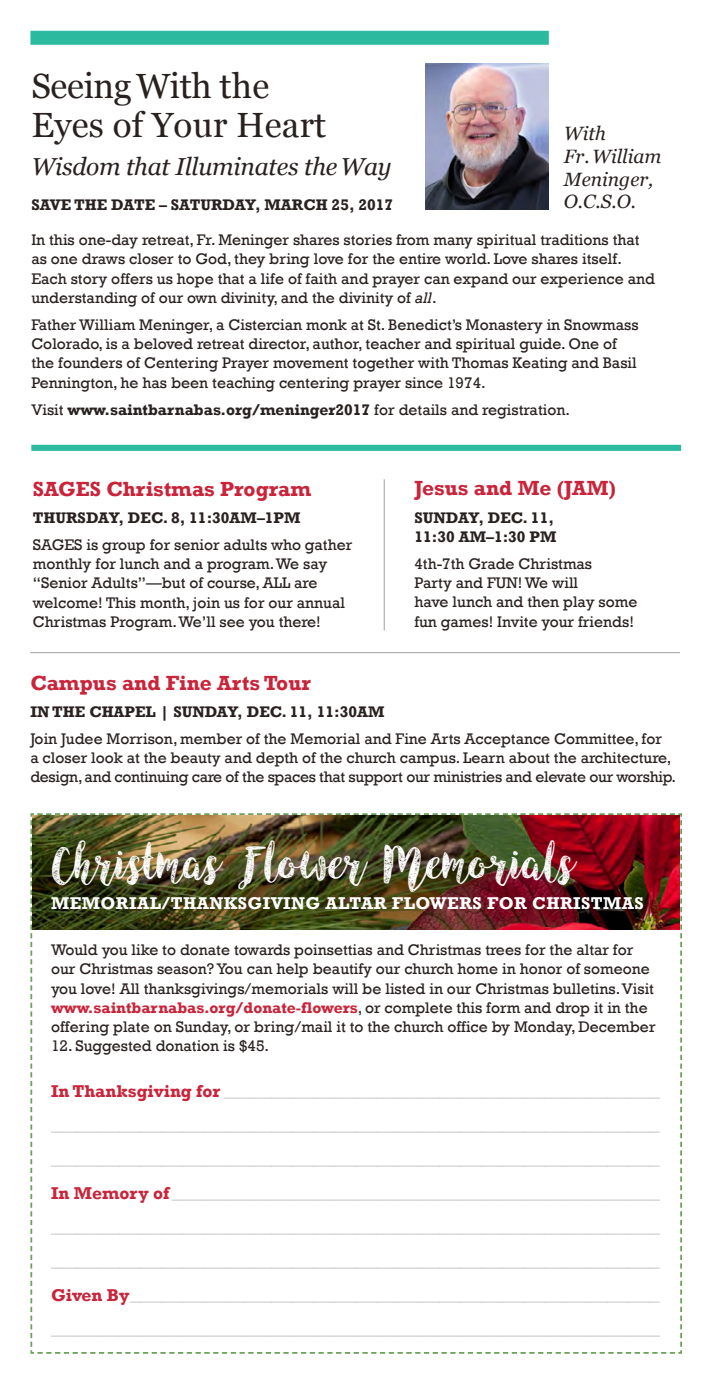
<style>
.page{position:relative;width:714px;height:1386px;background:#fff}
.page>*{position:absolute;margin:0;border:0;box-sizing:border-box;transform-origin:0 0}
.t1{font:49px "Angeline Vintage";color:#fff}
.t2{font:35px/38.5px "Georgia";letter-spacing:.005em;color:#28211f}
.t3{font:italic 24.5px "Georgia";letter-spacing:-.01em;color:#28211f}
.t4{font:700 21px "Rockwell";color:#c9243a}
.t5{font:italic 19.25px/22.8px "Georgia";color:#28211f}
.t6{font:700 17.5px "Rockwell";letter-spacing:.025em;color:#fff}
.t7{font:15.75px/19.2px "Rockwell";color:#28211f}
.t8{font:700 15.75px/19.2px "Rockwell";color:#28211f}
.t9{font:700 10.5px "Rockwell";color:#939598}
.s1{font-style:italic}
.s2{font-weight:400}
.s3{font-weight:700;color:#c9243a}
.s4{font-size:17.5px;color:#c9243a}
</style>
<div class="page">
<img style="left:426px;top:64px;width:123px;height:146px">
<div style="left:30px;top:31px;width:519px;height:14px;background:#2bbaa0"></div>
<div style="left:31px;top:445px;width:650px;height:6px;background:#2bbaa0"></div>
<hr style="left:30px;top:652px;width:650px;height:1px;background:#9d9fa2">
<hr style="left:384px;top:479px;width:1px;height:152px;background:#9d9fa2">
<svg style="left:30px;top:813px;width:652px;height:541px"></svg>
<img style="left:32px;top:815px;width:648px;height:115px">
<h2 class="t2" style="left:31px;top:67px;width:296px">Seeing With the<br>Eyes of Your Heart</h2>
<h3 class="t3" style="left:31px;top:153px;width:362px">Wisdom that Illuminates the Way</h3>
<p class="t8" style="left:31px;top:195px;width:363px">SAVE THE DATE – SATURDAY, MARCH 25, 2017</p>
<p class="t7" style="left:31px;top:230px;width:625px">In this one-day retreat, Fr. Meninger shares stories from many spiritual traditions that as one draws closer to God, they bring love for the entire world. Love shares itself.<br>Each story offers us hope that a life of faith and prayer can expand our experience and understanding of our own divinity, and the divinity of <span class="s1">all</span>.</p>
<p class="t7" style="left:31px;top:315px;width:609px">Father William Meninger, a Cistercian monk at St. Benedict’s Monastery in Snowmass Colorado, is a beloved retreat director, author, teacher and spiritual guide. One of the founders of Centering Prayer movement together with Thomas Keating and Basil Pennington, he has been teaching centering prayer since 1974.</p>
<p class="t8" style="left:31px;top:400px;width:540px"><span class="s2">Visit</span> www.saintbarnabas.org/meninger2017 <span class="s2">for details and registration.</span></p>
<p class="t5" style="left:564px;top:122px;width:99px">With<br>Fr. William<br>Meninger,<br>O.C.S.O.</p>
<h3 class="t4" style="left:33px;top:476px;width:280px">SAGES Christmas Program</h3>
<p class="t8" style="left:33px;top:507px;width:269px">THURSDAY, DEC. 8, 11:30AM–1PM</p>
<p class="t7" style="left:33px;top:535px;width:321px">SAGES is group for senior adults who gather monthly for lunch and a program. We say “Senior Adults”—but of course, ALL are welcome! This month, join us for our annual Christmas Program. We’ll see you there!</p>
<h3 class="t4" style="left:414px;top:476px;width:203px">Jesus and Me (JAM)</h3>
<p class="t8" style="left:414px;top:507px;width:144px">SUNDAY, DEC. 11,<br>11:30 AM–1:30 PM</p>
<p class="t7" style="left:414px;top:554px;width:224px">4th-7th Grade Christmas<br>Party and FUN! We will<br>have lunch and then play some fun games! Invite your friends!</p>
<h3 class="t4" style="left:30px;top:670px;width:282px">Campus and Fine Arts Tour</h3>
<p class="t8" style="left:30px;top:702px;width:356px">IN THE CHAPEL | SUNDAY, DEC. 11, 11:30AM</p>
<p class="t7" style="left:30px;top:729px;width:647px">Join Judee Morrison, member of the Memorial and Fine Arts Acceptance Committee, for<br>a closer look at the beauty and depth of the church campus. Learn about the architecture, design, and continuing care of the spaces that support our ministries and elevate our worship.</p>
<h1 class="t1" style="left:51px;top:832px;width:522px">Christmas Flower Memorials</h1>
<p class="t6" style="left:51px;top:892px;width:594px">MEMORIAL/THANKSGIVING ALTAR FLOWERS FOR CHRISTMAS</p>
<p class="t7" style="left:51px;top:940px;width:606px">Would you like to donate towards poinsettias and Christmas trees for the altar for our Christmas season? You can help beautify our church home in honor of someone you love! All thanksgivings/memorials will be listed in our Christmas bulletins. Visit <span class="s3">www.saintbarnabas.org/donate-flowers</span>, or complete this form and drop it in the offering plate on Sunday, or bring/mail it to the church office by Monday, December</p>
<p class="t7" style="left:51px;top:1036px;width:220px">12. Suggested donation is $45.</p>
<p class="t9" style="left:51px;top:1087px;width:611px"><span class="s4">In Thanksgiving for</span> ___________________________________________________________________________________</p>
<p class="t9" style="left:51px;top:1121px;width:611px">____________________________________________________________________________________________________________________</p>
<p class="t9" style="left:51px;top:1155px;width:611px">____________________________________________________________________________________________________________________</p>
<p class="t9" style="left:51px;top:1189px;width:611px"><span class="s4">In Memory of</span> _____________________________________________________________________________________________</p>
<p class="t9" style="left:51px;top:1223px;width:611px">____________________________________________________________________________________________________________________</p>
<p class="t9" style="left:51px;top:1257px;width:611px">____________________________________________________________________________________________________________________</p>
<p class="t9" style="left:51px;top:1291px;width:610px"><span class="s4">Given By</span>_____________________________________________________________________________________________________</p>
<p class="t9" style="left:51px;top:1326px;width:610px">____________________________________________________________________________________________________________________</p>
</div>
